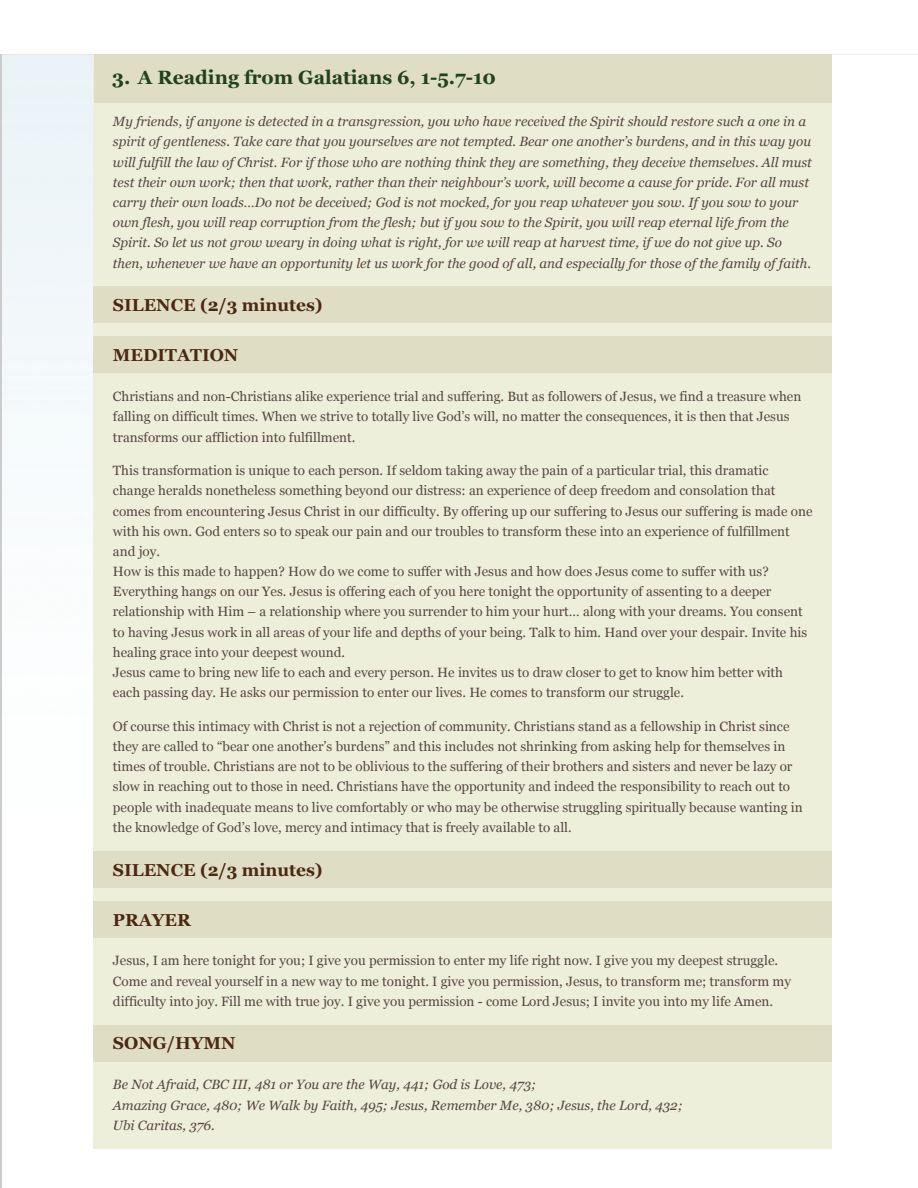
<style>
.page{position:relative;width:918px;height:1188px;background:#fff}
.page>*{position:absolute;margin:0;border:0;box-sizing:border-box;transform-origin:0 0}
.t1{font:700 19.2px "Georgia";color:#1f431a}
.t2{font:700 17.25px "Georgia";color:#4d2810}
.t3{font:13.5px/20.2px "Georgia";color:#584544}
.t4{font:italic 13.5px/20.2px "Georgia";color:#584544}
</style>
<div class="page">
<img style="left:1px;top:54px;width:93px;height:754px">
<hr style="left:0;top:54px;width:1px;height:1134px;background:#ccc">
<div style="left:94px;top:54px;width:738px;height:1095px;background:#edefda"></div>
<div style="left:95px;top:54px;width:737px;height:48px;background:#e0ddc5"></div>
<div style="left:94px;top:287px;width:738px;height:36px;background:#e0ddc5"></div>
<div style="left:94px;top:337px;width:738px;height:36px;background:#e0ddc5"></div>
<div style="left:94px;top:851px;width:738px;height:36px;background:#e0ddc5"></div>
<div style="left:94px;top:901px;width:738px;height:36px;background:#e0ddc5"></div>
<div style="left:94px;top:1025px;width:738px;height:36px;background:#e0ddc5"></div>
<h1 class="t1" style="left:112px;top:63px;width:386px">3. A Reading from Galatians 6, 1-5.7-10</h1>
<p class="t4" style="left:113px;top:111px;width:700px">My friends, if anyone is detected in a transgression, you who have received the Spirit should restore such a one in a spirit of gentleness. Take care that you yourselves are not tempted. Bear one another’s burdens, and in this way you will fulfill the law of Christ. For if those who are nothing think they are something, they deceive themselves. All must test their own work; then that work, rather than their neighbour’s work, will become a cause for pride. For all must carry their own loads…Do not be deceived; God is not mocked, for you reap whatever you sow. If you sow to your own flesh, you will reap corruption from the flesh; but if you sow to the Spirit, you will reap eternal life from the Spirit. So let us not grow weary in doing what is right, for we will reap at harvest time, if we do not give up. So then, whenever we have an opportunity let us work for the good of all, and especially for those of the family of faith.</p>
<p class="t2" style="left:113px;top:292px;width:211px">SILENCE (2/3 minutes)</p>
<p class="t2" style="left:113px;top:342px;width:127px">MEDITATION</p>
<p class="t3" style="left:113px;top:386px;width:690px">Christians and non-Christians alike experience trial and suffering. But as followers of Jesus, we find a treasure when falling on difficult times. When we strive to totally live God’s will, no matter the consequences, it is then that Jesus transforms our affliction into fulfillment.</p>
<p class="t3" style="left:113px;top:460px;width:701px">This transformation is unique to each person. If seldom taking away the pain of a particular trial, this dramatic change heralds nonetheless something beyond our distress: an experience of deep freedom and consolation that comes from encountering Jesus Christ in our difficulty. By offering up our suffering to Jesus our suffering is made one with his own. God enters so to speak our pain and our troubles to transform these into an experience of fulfillment and joy.<br>How is this made to happen? How do we come to suffer with Jesus and how does Jesus come to suffer with us?<br>Everything hangs on our Yes. Jesus is offering each of you here tonight the opportunity of assenting to a deeper relationship with Him – a relationship where you surrender to him your hurt… along with your dreams. You consent to having Jesus work in all areas of your life and depths of your being. Talk to him. Hand over your despair. Invite his healing grace into your deepest wound.<br>Jesus came to bring new life to each and every person. He invites us to draw closer to get to know him better with each passing day. He asks our permission to enter our lives. He comes to transform our struggle.</p>
<p class="t3" style="left:113px;top:716px;width:691px">Of course this intimacy with Christ is not a rejection of community. Christians stand as a fellowship in Christ since they are called to “bear one another’s burdens” and this includes not shrinking from asking help for themselves in times of trouble. Christians are not to be oblivious to the suffering of their brothers and sisters and never be lazy or slow in reaching out to those in need. Christians have the opportunity and indeed the responsibility to reach out to people with inadequate means to live comfortably or who may be otherwise struggling spiritually because wanting in the knowledge of God’s love, mercy and intimacy that is freely available to all.</p>
<p class="t2" style="left:113px;top:857px;width:211px">SILENCE (2/3 minutes)</p>
<p class="t2" style="left:113px;top:907px;width:79px">PRAYER</p>
<p class="t3" style="left:113px;top:950px;width:680px">Jesus, I am here tonight for you; I give you permission to enter my life right now. I give you my deepest struggle.<br>Come and reveal yourself in a new way to me tonight. I give you permission, Jesus, to transform me; transform my difficulty into joy. Fill me with true joy. I give you permission - come Lord Jesus; I invite you into my life Amen.</p>
<p class="t2" style="left:113px;top:1031px;width:124px">SONG/HYMN</p>
<p class="t4" style="left:113px;top:1074px;width:572px">Be Not Afraid, CBC III, 481 or You are the Way, 441; God is Love, 473;<br>Amazing Grace, 480; We Walk by Faith, 495; Jesus, Remember Me, 380; Jesus, the Lord, 432;<br>Ubi Caritas, 376.</p>
</div>
